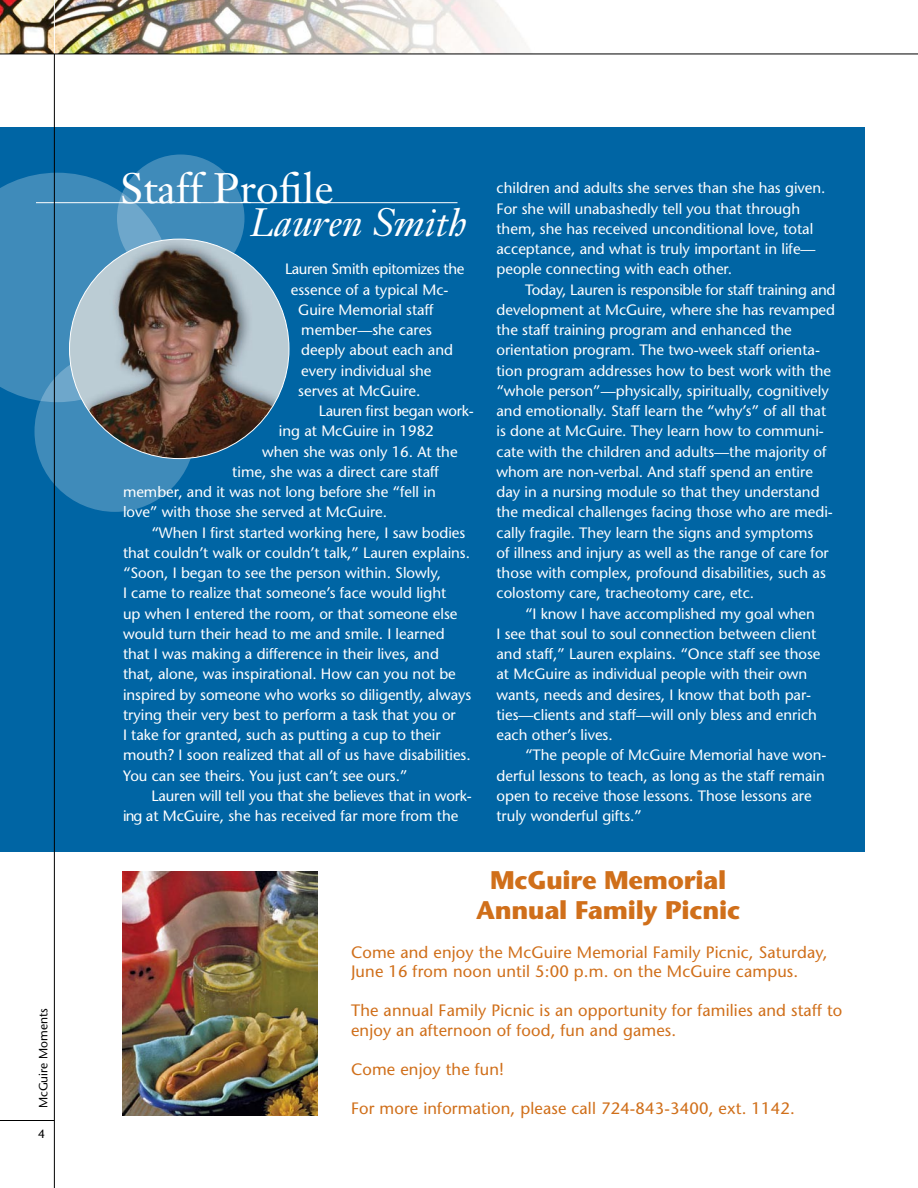
<style>
.page{position:relative;width:918px;height:1188px;background:#fff}
.page>*{position:absolute;margin:0;border:0;box-sizing:border-box;transform-origin:0 0}
.t1{font:42px "Janson Text";color:#fff}
.t2{font:italic 39px "Janson Text";color:#fff}
.t3{font:700 25.5px/30px "Stone Sans";letter-spacing:-.01em;color:#d06f1a;text-align:center}
.t4{font:16.5px/19.5px "Stone Sans";letter-spacing:.01em;color:#d06f1a}
.t5{font:15px/20.2px "Stone Sans";color:#fff}
.t6{font:15px "Stone Sans";letter-spacing:-.025em;color:#fff}
.t7{font:15px "Stone Sans";letter-spacing:-.02em;color:#fff}
.t8{font:12px "Stone Sans";color:#000}
</style>
<div class="page">
<hr style="left:0;top:1120px;width:54px;height:1px;background:#000">
<img style="left:0;top:0;width:594px;height:54px">
<div style="left:0;top:128px;width:866px;height:724px;background:#0065a4"></div>
<hr style="left:54px;top:0;width:1px;height:55px;background:#fff">
<hr style="left:0;top:54px;width:918px;height:1px;background:#000">
<img style="left:123px;top:872px;width:195px;height:244px">
<div style="left:0;top:173px;width:127px;height:228px;background:#3f8bba"></div>
<svg style="left:34px;top:351px;width:161px;height:161px;background:#438dbb"></svg>
<hr style="left:36px;top:202px;width:422px;height:1px;background:#fff">
<svg style="left:117px;top:154px;width:127px;height:128px;background:#4991bd"></svg>
<hr style="left:54px;top:54px;width:1px;height:1134px;background:#000">
<img style="left:70px;top:239px;width:219px;height:220px;border-radius:50%">
<p class="t8" style="left:36px;top:1108px;width:101px;rotate:-90deg">McGuire Moments</p>
<h1 class="t1" style="left:120px;top:161px;width:215px">Staff Profile</h1>
<h2 class="t2" style="left:250px;top:198px;width:219px">Lauren Smith</h2>
<p class="t6" style="left:285px;top:260px;width:181px">Lauren Smith epitomizes the</p>
<p class="t5" style="left:291px;top:279px;width:159px">essence of a typical Mc-</p>
<p class="t5" style="left:298px;top:299px;width:137px">Guire Memorial staff</p>
<p class="t5" style="left:301px;top:320px;width:132px">member—she cares</p>
<p class="t5" style="left:301px;top:340px;width:153px">deeply about each and</p>
<p class="t5" style="left:301px;top:360px;width:132px">every individual she</p>
<p class="t5" style="left:298px;top:380px;width:124px">serves at McGuire.</p>
<p class="t7" style="left:319px;top:402px;width:156px">Lauren first began work-</p>
<p class="t5" style="left:279px;top:421px;width:157px">ing at McGuire in 1982</p>
<p class="t5" style="left:262px;top:441px;width:197px">when she was only 16. At the</p>
<p class="t5" style="left:232px;top:461px;width:208px">time, she was a direct care staff</p>
<p class="t5" style="left:123px;top:482px;width:314px">member, and it was not long before she “fell in</p>
<p class="t5" style="left:123px;top:502px;width:266px">love” with those she served at McGuire.</p>
<p class="t5" style="left:152px;top:522px;width:315px">“When I first started working here, I saw bodies</p>
<p class="t5" style="left:123px;top:542px;width:349px">that couldn’t walk or couldn’t talk,” Lauren explains.</p>
<p class="t5" style="left:123px;top:563px;width:320px">“Soon, I began to see the person within. Slowly,</p>
<p class="t5" style="left:123px;top:583px;width:325px">I came to realize that someone’s face would light</p>
<p class="t5" style="left:123px;top:603px;width:336px">up when I entered the room, or that someone else</p>
<p class="t5" style="left:123px;top:623px;width:323px">would turn their head to me and smile. I learned</p>
<p class="t5" style="left:123px;top:644px;width:317px">that I was making a difference in their lives, and</p>
<p class="t5" style="left:123px;top:664px;width:334px">that, alone, was inspirational. How can you not be</p>
<p class="t5" style="left:123px;top:684px;width:350px">inspired by someone who works so diligently, always</p>
<p class="t5" style="left:123px;top:704px;width:334px">trying their very best to perform a task that you or</p>
<p class="t5" style="left:123px;top:725px;width:319px">I take for granted, such as putting a cup to their</p>
<p class="t5" style="left:123px;top:745px;width:349px">mouth? I soon realized that all of us have disabilities.</p>
<p class="t5" style="left:123px;top:765px;width:286px">You can see theirs. You just can’t see ours.”</p>
<p class="t5" style="left:152px;top:785px;width:322px">Lauren will tell you that she believes that in work-</p>
<p class="t5" style="left:123px;top:806px;width:337px">ing at McGuire, she has received far more from the</p>
<p class="t5" style="left:496px;top:178px;width:331px">children and adults she serves than she has given.<br>For she will unabashedly tell you that through them, she has received unconditional love, total acceptance, and what is truly important in life— people connecting with each other.</p>
<p class="t5" style="left:496px;top:279px;width:340px;text-indent:28px">Today, Lauren is responsible for staff training and development at McGuire, where she has revamped the staff training program and enhanced the orientation program. The two-week staff orienta&shy;tion program addresses how to best work with the “whole person”—physically, spiritually, cognitively and emotionally. Staff learn the “why’s” of all that is done at McGuire. They learn how to communi&shy;cate with the children and adults—the majority of whom are non-verbal. And staff spend an entire day in a nursing module so that they understand the medical challenges facing those who are medi&shy;cally fragile. They learn the signs and symptoms<br>of illness and injury as well as the range of care for those with complex, profound disabilities, such as colostomy care, tracheotomy care, etc.</p>
<p class="t5" style="left:496px;top:603px;width:326px;text-indent:28px">“I know I have accomplished my goal when I see that soul to soul connection between client and staff,” Lauren explains. “Once staff see those at McGuire as individual people with their own wants, needs and desires, I know that both par&shy;ties—clients and staff—will only bless and enrich each other’s lives.</p>
<p class="t5" style="left:496px;top:745px;width:332px;text-indent:28px">“The people of McGuire Memorial have won&shy;derful lessons to teach, as long as the staff remain open to receive those lessons. Those lessons are truly wonderful gifts.”</p>
<h3 class="t3" style="left:476px;top:865px;width:265px">McGuire Memorial<br>Annual Family Picnic</h3>
<p class="t4" style="left:351px;top:942px;width:478px">Come and enjoy the McGuire Memorial Family Picnic, Saturday,<br>June 16 from noon until 5:00 p.m. on the McGuire campus.</p>
<p class="t4" style="left:351px;top:1001px;width:493px">The annual Family Picnic is an opportunity for families and staff to enjoy an afternoon of food, fun and games.</p>
<p class="t4" style="left:351px;top:1059px;width:155px">Come enjoy the fun!</p>
<p class="t4" style="left:351px;top:1098px;width:445px">For more information, please call 724-843-3400, ext. 1142.</p>
</div>
